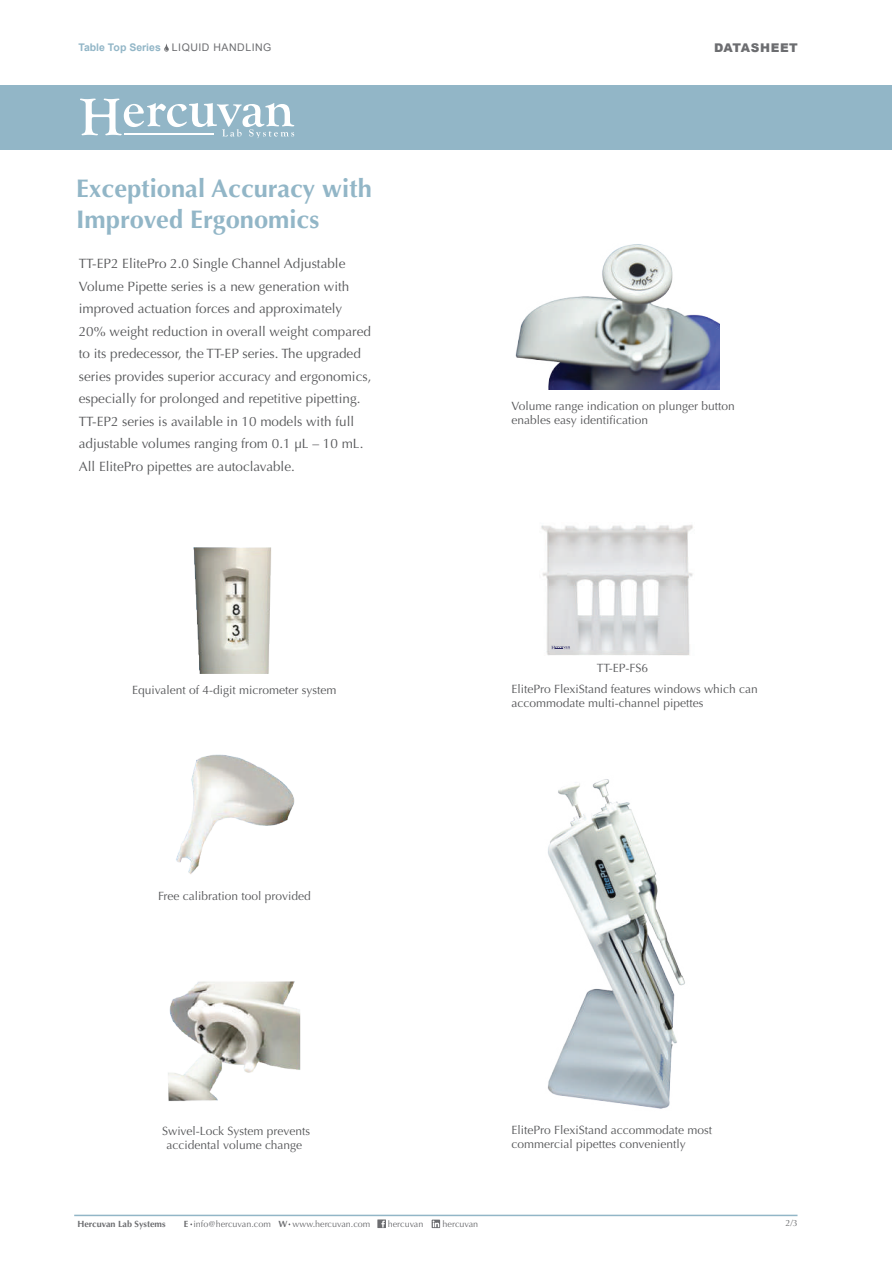
<style>
.page{position:relative;width:893px;height:1263px;background:#fff}
.page>*{position:absolute;margin:0;border:0;box-sizing:border-box;transform-origin:0 0}
.t1{font:700 25.5px/30.6px "Optima";color:#92b6c7}
.t2{font:13.5px/22.5px "Optima";color:#57585a}
.t3{font:12px/13.8px "Optima";color:#57585a}
.t4{font:900 12px "Arial";letter-spacing:.05em;color:#6c6d70}
.t5{font:700 10.5px "Arial";color:#92b6c7}
.t6{font:9px "Optima";color:#6c6d70}
.t7{font:700 9px "Optima";color:#6c6d70}
.s1{font-weight:400;color:#6c6d70}
.s2{font-weight:700}
</style>
<div class="page">
<div style="left:0;top:85px;width:891px;height:65px;background:#92b6c7"></div>
<svg style="left:80px;top:99px;width:214px;height:39px"></svg>
<hr style="left:125px;top:133px;width:89px;height:2px;background:#fff">
<img style="left:168px;top:981px;width:133px;height:120px">
<img style="left:176px;top:754px;width:119px;height:120px">
<img style="left:193px;top:547px;width:78px;height:127px">
<img style="left:541px;top:525px;width:152px;height:131px">
<svg style="left:551px;top:646px;width:20px;height:4px"></svg>
<svg style="left:164px;top:43px;width:5px;height:9px"></svg>
<img style="left:548px;top:779px;width:137px;height:330px">
<img style="left:515px;top:244px;width:205px;height:146px">
<hr style="left:74px;top:1215px;width:723px;height:1px;background:#92b6c7">
<svg style="left:377px;top:1219px;width:9px;height:9px"></svg>
<svg style="left:432px;top:1219px;width:8px;height:9px"></svg>
<p class="t5" style="left:78px;top:41px;width:194px">Table Top Series <span class="s1">LIQUID HANDLING</span></p>
<h1 class="t1" style="left:76px;top:174px;width:297px">Exceptional Accuracy with<br>Improved Ergonomics</h1>
<p class="t2" style="left:79px;top:252px;width:294px">TT-EP2 ElitePro 2.0 Single Channel Adjustable Volume Pipette series is a new generation with improved actuation forces and approximately 20% weight reduction in overall weight compared to its predecessor, the TT-EP series. The upgraded series provides superior accuracy and ergonomics, especially for prolonged and repetitive pipetting.<br>TT-EP2 series is available in 10 models with full adjustable volumes ranging from 0.1 µL – 10 mL.<br>All ElitePro pipettes are autoclavable.</p>
<p class="t3" style="left:132px;top:683px;width:206px">Equivalent of 4-digit micrometer system</p>
<p class="t3" style="left:158px;top:889px;width:154px">Free calibration tool provided</p>
<p class="t3" style="left:162px;top:1124px;width:149px;text-align:center">Swivel-Lock System prevents accidental volume change</p>
<p class="t4" style="left:714px;top:39px;width:85px">DATASHEET</p>
<p class="t3" style="left:511px;top:400px;width:225px">Volume range indication on plunger button enables easy identification</p>
<p class="t3" style="left:511px;top:657px;width:248px;line-height:21.1px;text-indent:85px">TT-EP-FS6<br>ElitePro FlexiStand features windows which can</p>
<p class="t3" style="left:511px;top:696px;width:193px">accommodate multi-channel pipettes</p>
<p class="t3" style="left:511px;top:1123px;width:202px">ElitePro FlexiStand accommodate most commercial pipettes conveniently</p>
<p class="t7" style="left:77px;top:1218px;width:90px">Hercuvan Lab Systems</p>
<p class="t6" style="left:184px;top:1219px;width:188px"><span class="s2">E</span> info@hercuvan.com <span class="s2">W</span> www.hercuvan.com</p>
<p class="t6" style="left:388px;top:1219px;width:37px">hercuvan</p>
<p class="t6" style="left:443px;top:1219px;width:37px">hercuvan</p>
<p class="t6" style="left:785px;top:1217px;width:14px">2/3</p>
</div>
